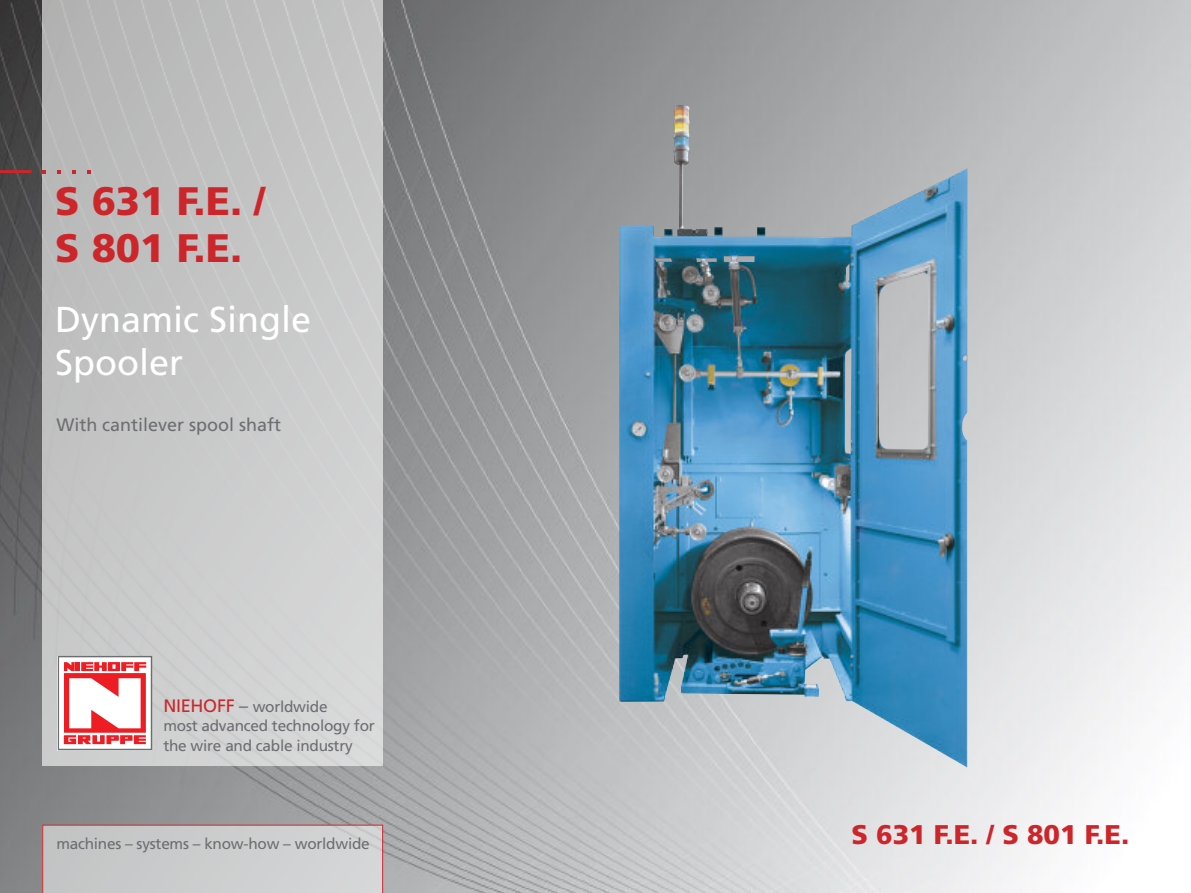
<style>
.page{position:relative;width:1191px;height:893px;background:#fff}
.page>*{position:absolute;margin:0;border:0;box-sizing:border-box;transform-origin:0 0}
.t1{font:900 39.75px/47.7px "Frutiger";color:#cc262b}
.t2{font:36px/43.2px "Frutiger";color:#fff}
.t3{font:900 27px "Frutiger";color:#cc262b}
.t4{font:18px "Frutiger";color:#6d6e71}
.t5{font:15.3px/19.5px "Frutiger";letter-spacing:-.015em;color:#6d6e71}
.s1{font-size:18px;color:#cc262b}
.s2{font-size:18px}
</style>
<div class="page">
<img style="left:0;top:0;width:1191px;height:893px">
<img style="left:43px;top:0;width:340px;height:765px">
<svg style="left:43px;top:825px;width:340px;height:68px;background:#cbcacb"></svg>
<hr style="left:0;top:170px;width:31px;height:3px;background:#cc262b">
<svg style="left:58px;top:656px;width:94px;height:94px"></svg>
<img style="left:619px;top:105px;width:348px;height:663px">
<h1 class="t1" style="left:55px;top:180px;width:211px">S 631 F.E. /<br>S 801 F.E.</h1>
<h2 class="t2" style="left:55px;top:301px;width:257px">Dynamic Single<br>Spooler</h2>
<p class="t4" style="left:56px;top:418px;width:226px">With cantilever spool shaft</p>
<p class="t5" style="left:163px;top:698px;width:213px"><span class="s1">NIEHOFF</span> <span class="s2">–</span> worldwide<br>most advanced technology for the wire and cable industry</p>
<p class="t5" style="left:56px;top:835px;width:315px">machines – systems – know-how – worldwide</p>
<h3 class="t3" style="left:851px;top:823px;width:279px">S 631 F.E. / S 801 F.E.</h3>
</div>
